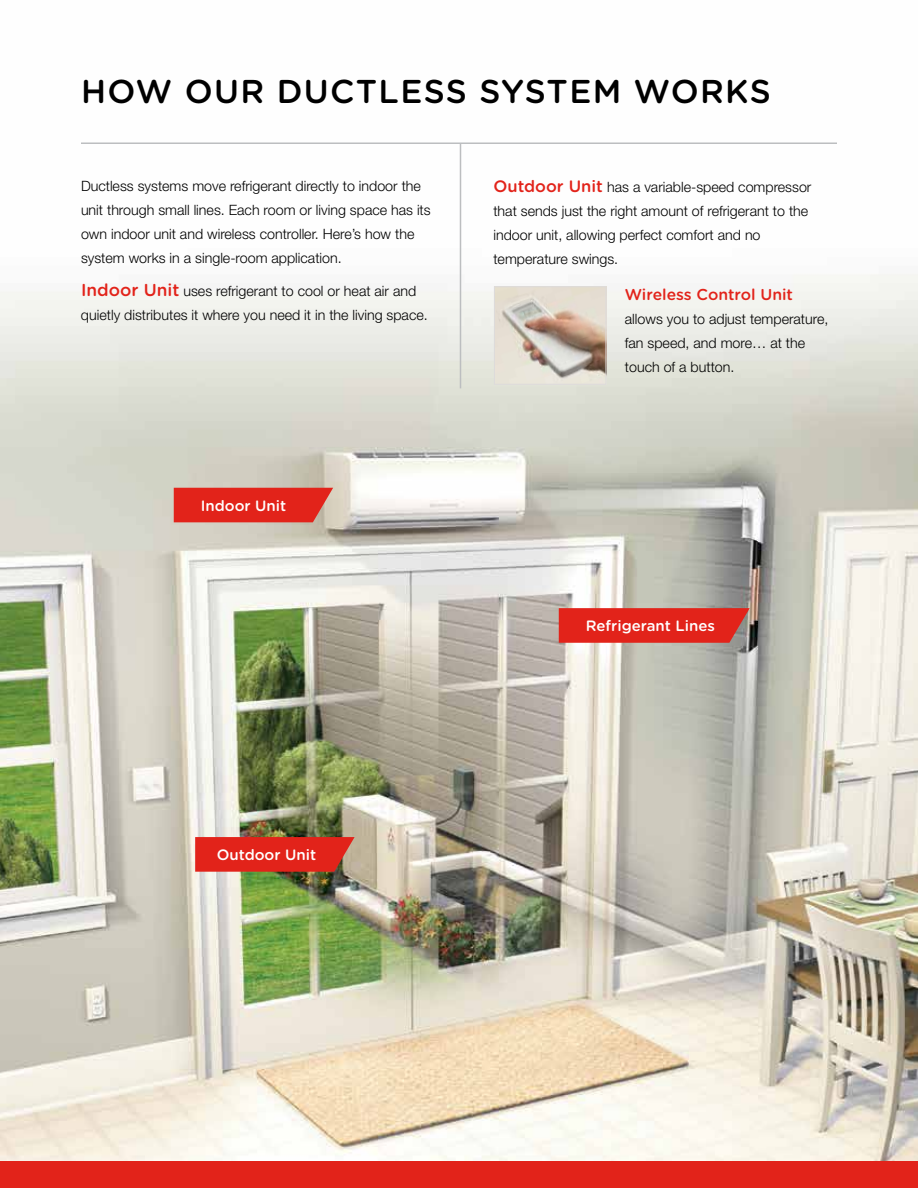
<style>
.page{position:relative;width:918px;height:1188px;background:#fff}
.page>*{position:absolute;margin:0;border:0;box-sizing:border-box;transform-origin:0 0}
.t1{font:500 33px "Gotham Rounded";letter-spacing:.04em;color:#000}
.t2{font:500 15.75px "Gotham Rounded";color:#e2231a}
.t3{font:500 15px "Gotham Rounded";color:#fff}
.t4{font:300 14.25px/24px "Helvetica Neue";color:#000}
.s1{font-family:"Gotham Rounded";font-weight:500;font-size:17.25px;color:#e2231a}
.s2{font-family:"Gotham Rounded";font-weight:500;font-size:16.5px;color:#e2231a}
</style>
<div class="page">
<img style="left:0;top:144px;width:918px;height:1017px">
<div style="left:0;top:1161px;width:918px;height:27px;background:#e2231a"></div>
<hr style="left:81px;top:142px;width:756px;height:2px;background:#bcbec0">
<hr style="left:460px;top:143px;width:1px;height:245px;background:#bcbec0">
<img style="left:496px;top:288px;width:109px;height:95px">
<div style="left:494px;top:286px;width:113px;height:99px;border:1px solid #dddbdb"></div>
<svg style="left:559px;top:608px;width:191px;height:35px;background:#dd2b22"></svg>
<div style="left:174px;top:488px;width:159px;height:34px;background:#e2231a"></div>
<svg style="left:195px;top:837px;width:160px;height:35px;background:#dd2c22"></svg>
<h1 class="t1" style="left:81px;top:77px;width:692px">HOW OUR DUCTLESS SYSTEM WORKS</h1>
<p class="t4" style="left:81px;top:175px;width:351px">Ductless systems move refrigerant directly to indoor the unit through small lines. Each room or living space has its own indoor unit and wireless controller. Here’s how the system works in a single-room application.</p>
<p class="t4" style="left:81px;top:281px;width:348px"><span class="s1">Indoor Unit</span> uses refrigerant to cool or heat air and quietly distributes it where you need it in the living space.</p>
<p class="t3" style="left:201px;top:499px;width:87px">Indoor Unit</p>
<p class="t4" style="left:493px;top:176px;width:320px"><span class="s2">Outdoor Unit</span> has a variable-speed compressor that sends just the right amount of refrigerant to the indoor unit, allowing perfect comfort and no temperature swings.</p>
<p class="t2" style="left:625px;top:287px;width:170px">Wireless Control Unit</p>
<p class="t4" style="left:625px;top:308px;width:205px">allows you to adjust temperature, fan speed, and more… at the touch of a button.</p>
<p class="t3" style="left:586px;top:619px;width:131px">Refrigerant Lines</p>
<p class="t3" style="left:217px;top:848px;width:101px">Outdoor Unit</p>
</div>
